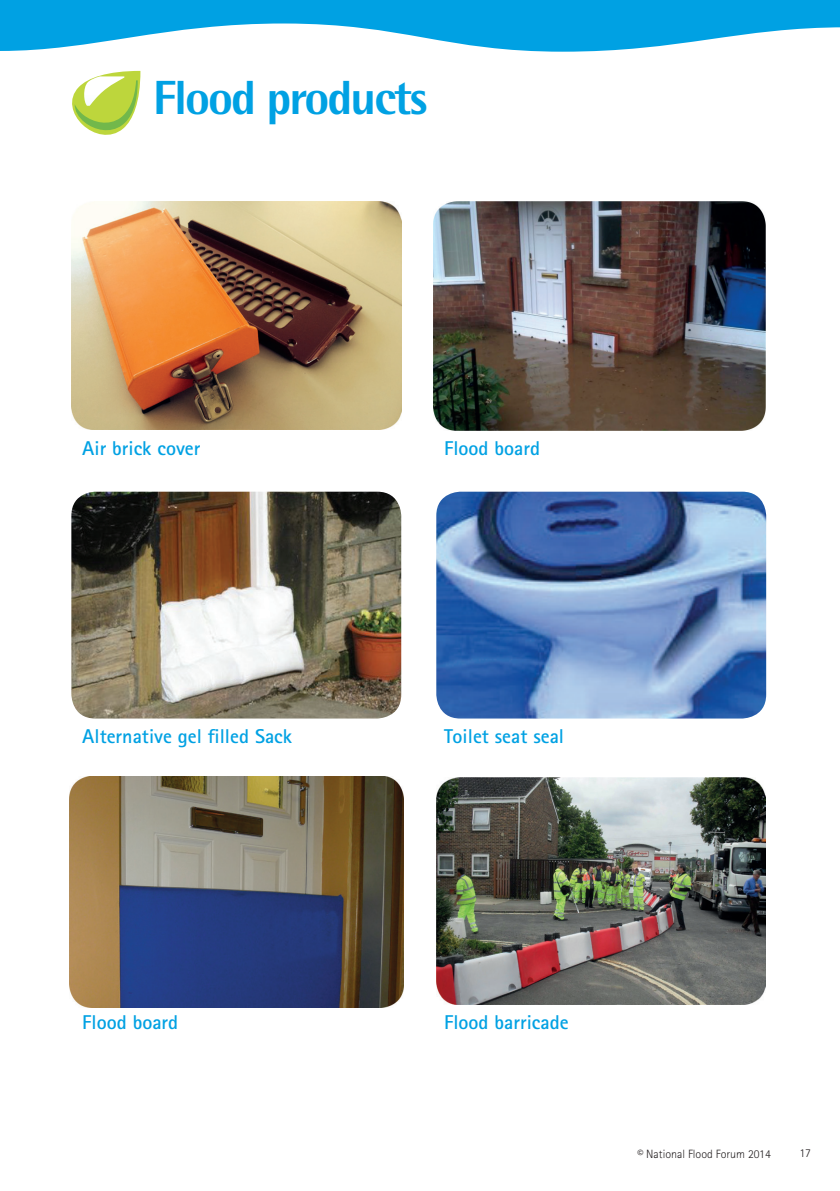
<style>
.page{position:relative;width:840px;height:1191px;background:#fff}
.page>*{position:absolute;margin:0;border:0;box-sizing:border-box;transform-origin:0 0}
.t1{font:800 48px "Rotis Semi Sans Std";letter-spacing:-.04em;color:#00a1e3}
.t2{font:700 20px "Rotis Sans Serif Std";color:#00a1e3}
.t3{font:300 12px "Rotis Sans Serif Std";color:#231f20}
</style>
<div class="page">
<svg style="left:72px;top:71px;width:68px;height:64px"></svg>
<svg style="left:0;top:0;width:839px;height:52px;fill:#00a1e3"></svg>
<img style="left:71px;top:492px;width:330px;height:226px">
<img style="left:436px;top:492px;width:329px;height:226px">
<img style="left:71px;top:201px;width:330px;height:228px">
<img style="left:433px;top:201px;width:331px;height:229px">
<img style="left:436px;top:778px;width:329px;height:226px">
<img style="left:69px;top:777px;width:334px;height:230px">
<h1 class="t1" style="left:153px;top:67px;width:276px">Flood products</h1>
<p class="t2" style="left:82px;top:435px;width:120px">Air brick cover</p>
<p class="t2" style="left:444px;top:435px;width:97px">Flood board</p>
<p class="t2" style="left:82px;top:723px;width:211px">Alternative gel filled Sack</p>
<p class="t2" style="left:444px;top:723px;width:121px">Toilet seat seal</p>
<p class="t2" style="left:82px;top:1009px;width:97px">Flood board</p>
<p class="t2" style="left:444px;top:1009px;width:126px">Flood barricade</p>
<p class="t3" style="left:637px;top:1147px;width:135px">© National Flood Forum 2014</p>
<p class="t3" style="left:799px;top:1146px;width:13px">17</p>
</div>
